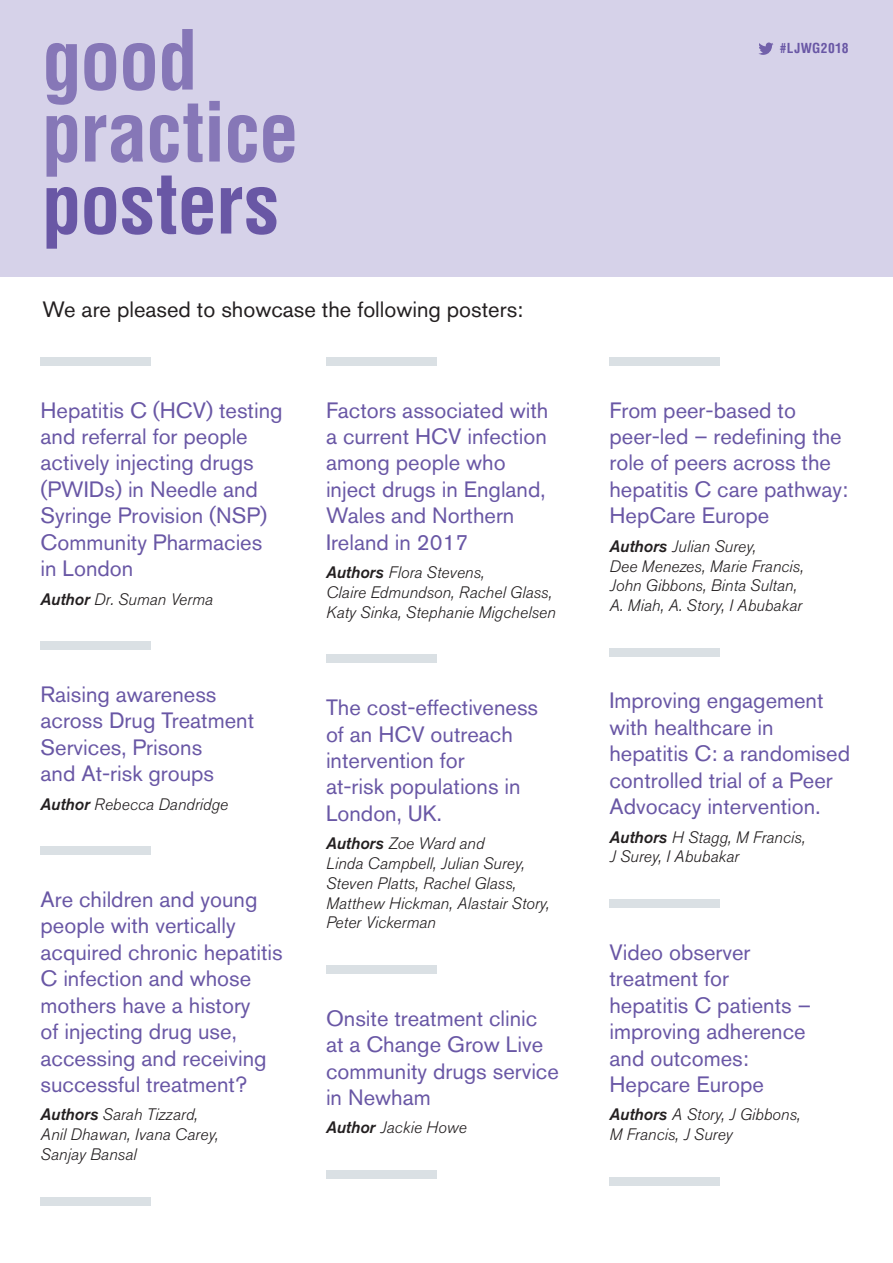
<style>
.page{position:relative;width:893px;height:1263px;background:#fff}
.page>*{position:absolute;margin:0;border:0;box-sizing:border-box;transform-origin:0 0}
.t1{font:700 condensed 80.7px/72px "Helvetica";letter-spacing:-.015em;color:#8677b7}
.t2{font:700 condensed 80.7px "Helvetica";letter-spacing:-.01em;color:#6957a5}
.t3{font:22.05px/26.4px "Akzidenz Grotesk BQ";color:#6957a5}
.t4{font:22.05px "Akzidenz Grotesk BQ";color:#231f20}
.t5{font:italic 300 16.5px/19.8px "Akzidenz Grotesk Pro";color:#231f20}
.t6{font:700 condensed 13.5px "Helvetica";letter-spacing:.03em;color:#6957a5}
.s1{font-weight:500}
</style>
<div class="page">
<div style="left:0;top:0;width:893px;height:276px;background:#d6d2e9"></div>
<div style="left:41px;top:357px;width:110px;height:9px;background:#dae0e4"></div>
<div style="left:41px;top:641px;width:110px;height:9px;background:#dae0e4"></div>
<div style="left:41px;top:846px;width:110px;height:9px;background:#dae0e4"></div>
<div style="left:41px;top:1197px;width:110px;height:8px;background:#dae0e4"></div>
<svg style="left:758px;top:43px;width:15px;height:12px"></svg>
<div style="left:326px;top:357px;width:111px;height:9px;background:#dae0e4"></div>
<div style="left:326px;top:655px;width:111px;height:8px;background:#dae0e4"></div>
<div style="left:326px;top:965px;width:111px;height:9px;background:#dae0e4"></div>
<div style="left:326px;top:1170px;width:111px;height:9px;background:#dae0e4"></div>
<div style="left:609px;top:357px;width:111px;height:9px;background:#dae0e4"></div>
<div style="left:609px;top:648px;width:111px;height:8px;background:#dae0e4"></div>
<div style="left:609px;top:899px;width:111px;height:9px;background:#dae0e4"></div>
<div style="left:609px;top:1177px;width:111px;height:8px;background:#dae0e4"></div>
<h1 class="t1" style="left:41px;top:22px;width:260px">good practice</h1>
<h1 class="t2" style="left:41px;top:151px;width:240px">posters</h1>
<p class="t4" style="left:43px;top:297px;width:482px">We are pleased to showcase the following posters:</p>
<p class="t3" style="left:41px;top:396px;width:243px">Hepatitis C (HCV) testing and referral for people actively injecting drugs (PWIDs) in Needle and<br>Syringe Provision (NSP)<br>Community Pharmacies in London</p>
<p class="t5" style="left:41px;top:589px;width:174px"><span class="s1">Author</span> Dr. Suman Verma</p>
<p class="t3" style="left:41px;top:681px;width:215px">Raising awareness across Drug Treatment<br>Services, Prisons<br>and At-risk groups</p>
<p class="t5" style="left:41px;top:794px;width:189px"><span class="s1">Author</span> Rebecca Dandridge</p>
<p class="t3" style="left:41px;top:886px;width:244px">Are children and young people with vertically acquired chronic hepatitis<br>C infection and whose mothers have a history<br>of injecting drug use, accessing and receiving successful treatment?</p>
<p class="t5" style="left:41px;top:1105px;width:179px"><span class="s1">Authors</span> Sarah Tizzard,<br>Anil Dhawan, Ivana Carey,<br>Sanjay Bansal</p>
<p class="t3" style="left:326px;top:396px;width:224px">Factors associated with a current HCV infection among people who inject drugs in England,<br>Wales and Northern<br>Ireland in 2017</p>
<p class="t5" style="left:326px;top:563px;width:231px"><span class="s1">Authors</span> Flora Stevens,<br>Claire Edmundson, Rachel Glass,<br>Katy Sinka, Stephanie Migchelsen</p>
<p class="t3" style="left:326px;top:694px;width:214px">The cost-effectiveness of an HCV outreach intervention for<br>at-risk populations in<br>London, UK.</p>
<p class="t5" style="left:326px;top:834px;width:225px"><span class="s1">Authors</span> Zoe Ward and<br>Linda Campbell, Julian Surey,<br>Steven Platts, Rachel Glass,<br>Matthew Hickman, Alastair Story,<br>Peter Vickerman</p>
<p class="t3" style="left:326px;top:1005px;width:234px">Onsite treatment clinic at a Change Grow Live community drugs service in Newham</p>
<p class="t5" style="left:326px;top:1118px;width:142px"><span class="s1">Author</span> Jackie Howe</p>
<p class="t6" style="left:780px;top:39px;width:70px">#LJWG2018</p>
<p class="t3" style="left:609px;top:396px;width:240px">From peer-based to peer-led – redefining the role of peers across the hepatitis C care pathway:<br>HepCare Europe</p>
<p class="t5" style="left:609px;top:536px;width:196px"><span class="s1">Authors</span> Julian Surey,<br>Dee Menezes, Marie Francis,<br>John Gibbons, Binta Sultan,<br>A. Miah, A. Story, I Abubakar</p>
<p class="t3" style="left:609px;top:687px;width:242px">Improving engagement with healthcare in hepatitis C: a randomised controlled trial of a Peer<br>Advocacy intervention.</p>
<p class="t5" style="left:609px;top:827px;width:197px"><span class="s1">Authors</span> H Stagg, M Francis,<br>J Surey, I Abubakar</p>
<p class="t3" style="left:609px;top:939px;width:203px">Video observer treatment for hepatitis C patients – improving adherence and outcomes:<br>Hepcare Europe</p>
<p class="t5" style="left:609px;top:1105px;width:193px"><span class="s1">Authors</span> A Story, J Gibbons,<br>M Francis, J Surey</p>
</div>
